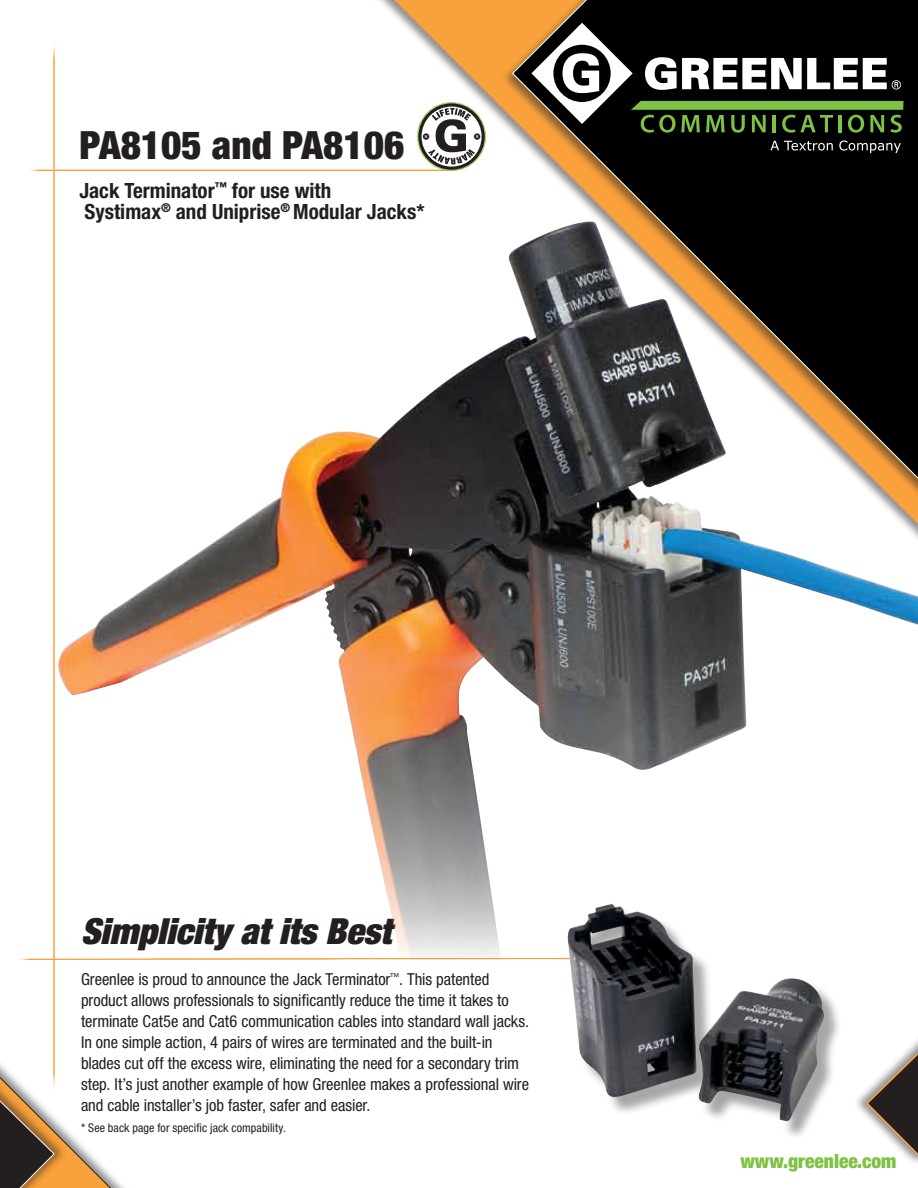
<style>
.page{position:relative;width:918px;height:1188px;background:#fff}
.page>*{position:absolute;margin:0;border:0;box-sizing:border-box;transform-origin:0 0}
.t1{font:900 condensed 39px "Helvetica Neue";color:#231f20}
.t2{font:italic 900 expanded 36px "Helvetica Neue";color:#231f20}
.t3{font:700 condensed 21px/21px "Helvetica Neue";color:#231f20}
.t4{font:900 condensed 19.5px "Helvetica Neue";color:#7dc242}
.t5{font:condensed 16.5px/21px "Helvetica Neue";letter-spacing:-.005em;color:#231f20}
.t6{font:condensed 12px "Helvetica Neue";letter-spacing:.01em;color:#231f20}
</style>
<div class="page">
<svg style="left:394px;top:0;width:106px;height:170px"></svg>
<svg style="left:511px;top:0;width:407px;height:230px;background:#403426"></svg>
<svg style="left:770px;top:141px;width:63px;height:10px"></svg>
<svg style="left:839px;top:141px;width:62px;height:12px"></svg>
<svg style="left:531px;top:23px;width:372px;height:110px"></svg>
<svg style="left:0;top:1063px;width:124px;height:125px"></svg>
<div style="left:853px;top:1032px;width:65px;height:134px;background:#231f20;opacity:.5"></div>
<svg style="left:865px;top:1037px;width:53px;height:122px"></svg>
<svg style="left:19px;top:958px;width:39px;height:2px"></svg>
<hr style="left:26px;top:170px;width:433px;height:1px;background:#f9a13a">
<hr style="left:53px;top:39px;width:2px;height:1055px;background:#f9a13a">
<div style="left:570px;top:907px;width:273px;height:232px;background:#231f20;opacity:.4"></div>
<img style="left:570px;top:960px;width:256px;height:161px">
<svg style="left:417px;top:102px;width:69px;height:69px"></svg>
<svg style="left:418px;top:103px;width:67px;height:67px"></svg>
<svg style="left:422px;top:107px;width:60px;height:60px"></svg>
<svg style="left:422px;top:108px;width:59px;height:56px"></svg>
<img style="left:58px;top:230px;width:860px;height:730px">
<h1 class="t1" style="left:80px;top:121px;width:326px">PA8105 and PA8106</h1>
<p class="t3" style="left:80px;top:180px;width:347px">Jack Terminator<sup>™</sup> for use with<br>Systimax<sup>®</sup> and Uniprise<sup>®</sup> Modular Jacks*</p>
<h2 class="t2" style="left:81px;top:908px;width:312px">Simplicity at its Best</h2>
<p class="t5" style="left:81px;top:969px;width:450px">Greenlee is proud to announce the Jack Terminator<sup>™</sup>. This patented product allows professionals to significantly reduce the time it takes to terminate Cat5e and Cat6 communication cables into standard wall jacks.<br>In one simple action, 4 pairs of wires are terminated and the built-in blades cut off the excess wire, eliminating the need for a secondary trim step. It’s just another example of how Greenlee makes a professional wire and cable installer’s job faster, safer and easier.</p>
<p class="t6" style="left:81px;top:1121px;width:207px">* See back page for specific jack compability.</p>
<p class="t4" style="left:740px;top:1149px;width:157px">www.greenlee.com</p>
</div>
